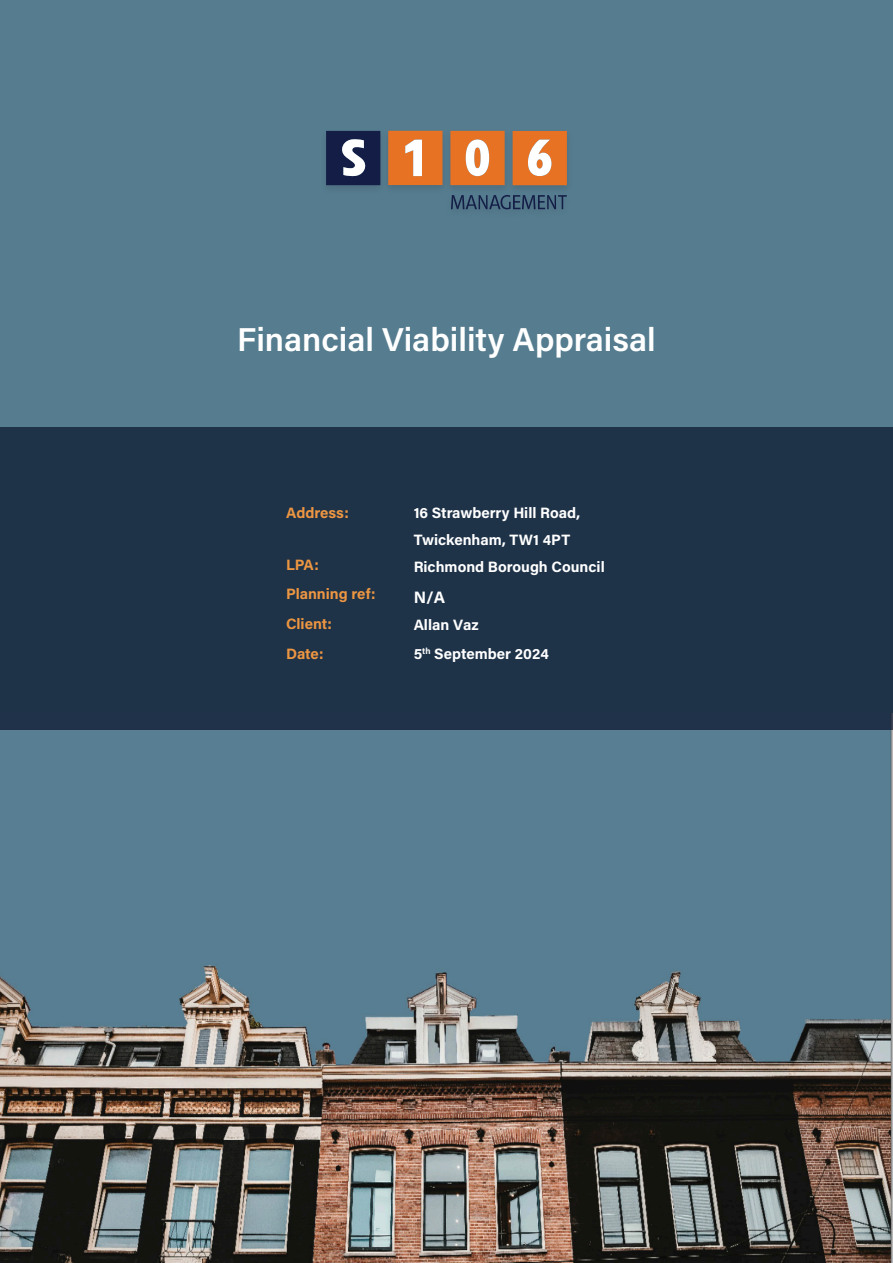
<style>
.page{position:relative;width:893px;height:1263px;background:#fff}
.page>*{position:absolute;margin:0;border:0;box-sizing:border-box;transform-origin:0 0}
.t1{font:600 33px "Acumin Pro";color:#fff}
.t2{font:700 16.5px "Acumin Pro";color:#fff}
.t3{font:700 15px/27.2px "Acumin Pro";color:#fff}
.t4{font:700 15px "Acumin Pro";color:#ed9642}
</style>
<div class="page">
<div style="left:0;top:0;width:893px;height:729px;background:#557c8f"></div>
<img style="left:0;top:729px;width:893px;height:534px">
<svg style="left:451px;top:195px;width:116px;height:14px"></svg>
<svg style="left:388px;top:131px;width:54px;height:54px;background:#e88441"></svg>
<svg style="left:450px;top:131px;width:55px;height:54px;background:#e88e51"></svg>
<svg style="left:326px;top:131px;width:54px;height:54px;background:#3e4768"></svg>
<svg style="left:513px;top:131px;width:54px;height:54px;background:#ea8c4e"></svg>
<div style="left:0;top:427px;width:893px;height:302px;background:#1e3248"></div>
<p class="t1" style="left:237px;top:316px;width:420px">Financial Viability Appraisal</p>
<p class="t4" style="left:286px;top:502px;width:64px">Address:</p>
<p class="t4" style="left:286px;top:554px;width:34px">LPA:</p>
<p class="t4" style="left:286px;top:583px;width:91px">Planning ref:</p>
<p class="t4" style="left:286px;top:613px;width:47px">Client:</p>
<p class="t4" style="left:286px;top:643px;width:39px">Date:</p>
<p class="t3" style="left:414px;top:499px;width:193px">16 Strawberry Hill Road,<br>Twickenham, TW1 4PT<br>Richmond Borough Council</p>
<p class="t2" style="left:414px;top:586px;width:33px">N/A</p>
<p class="t3" style="left:414px;top:610px;width:137px;line-height:28.5px">Allan Vaz<br>5<sup>th</sup> September 2024</p>
</div>
